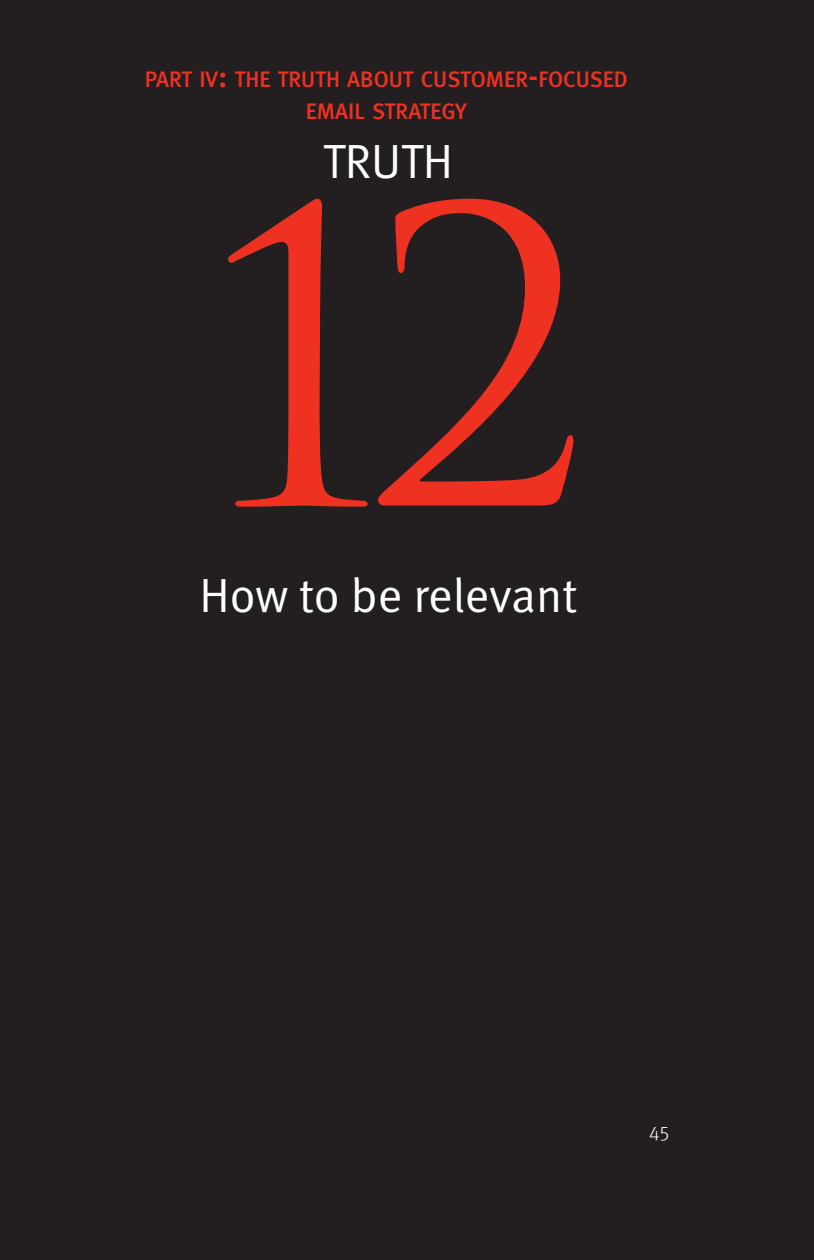
<style>
.page{position:relative;width:814px;height:1260px;background:#231f20}
.page>*{position:absolute;margin:0;border:0;box-sizing:border-box;transform-origin:0 0}
.t1{font:400px "Trajan Pro";color:#ef3122}
.t2{font:48px "Meta Normal";color:#fff}
.t3{font:22.4px/32px "Meta Medium LF";color:#ef3122;text-align:center}
.t4{font:20px "Meta Light LF";color:#fff}
.s1{font-size:32px}
</style>
<div class="page">
<p class="t3" style="left:145px;top:65px;width:484px">PART IV<span class="s1">:</span> THE TRUTH ABOUT CUSTOMER<span class="s1">-</span>FOCUSED<br>EMAIL STRATEGY</p>
<h2 class="t2" style="left:323px;top:143px;width:132px">TRUTH</h2>
<h1 class="t1" style="left:184px;top:134px;width:410px">12</h1>
<h2 class="t2" style="left:199px;top:578px;width:379px">How to be relevant</h2>
<p class="t4" style="left:649px;top:1126px;width:22px">45</p>
</div>
